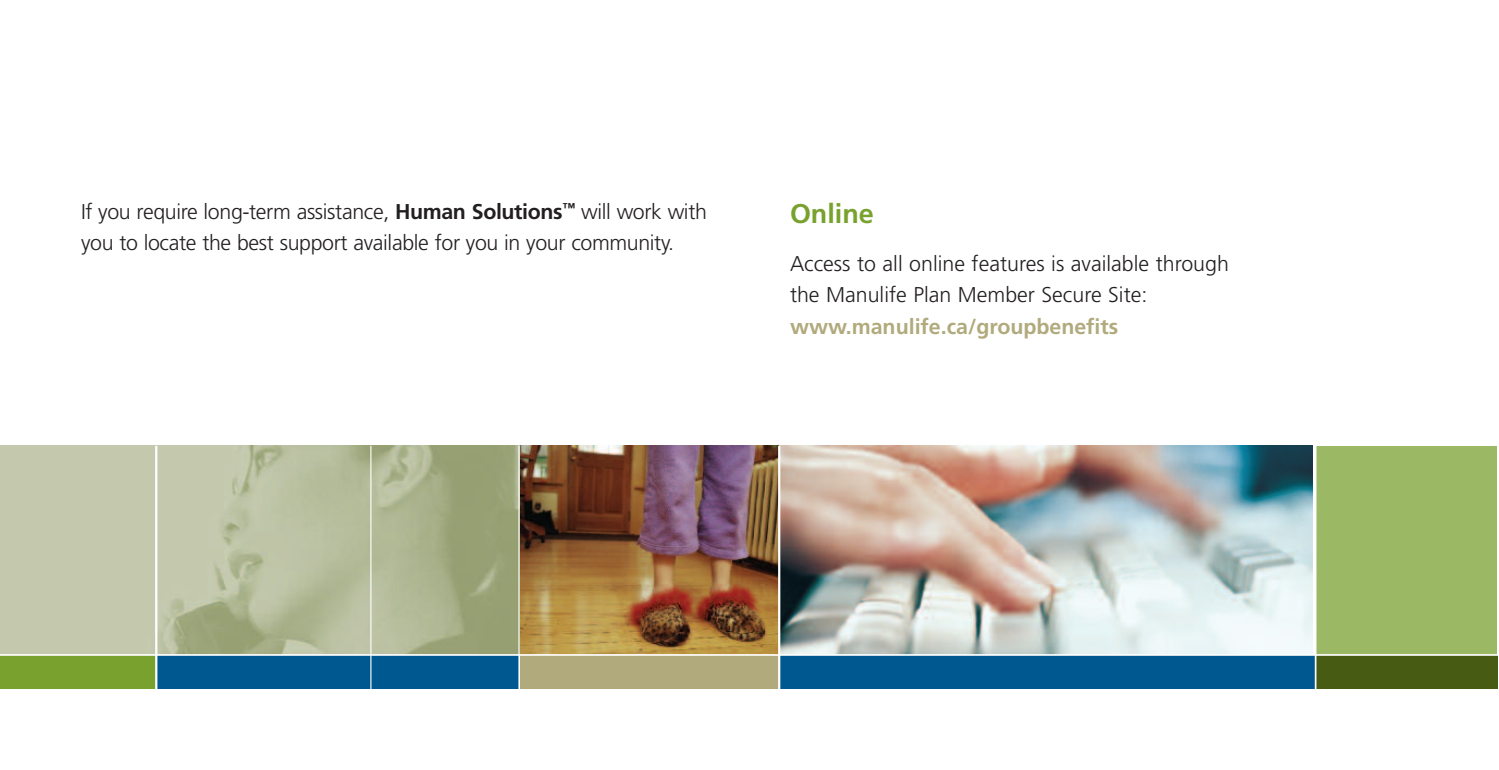
<style>
.page{position:relative;width:1499px;height:770px;background:#fff}
.page>*{position:absolute;margin:0;border:0;box-sizing:border-box;transform-origin:0 0}
.t1{font:700 27px "Frutiger";color:#78a22d}
.t2{font:300 21.38px/31.5px "Frutiger";letter-spacing:-.015em;color:#231f20}
.t3{font:700 21.38px "Frutiger";color:#b1aa7d}
.s1{font-weight:700}
</style>
<div class="page">
<div style="left:1315px;top:446px;width:182px;height:208px;background:#9bb865"></div>
<img style="left:519px;top:446px;width:259px;height:208px">
<img style="left:780px;top:446px;width:533px;height:208px">
<svg style="left:0;top:446px;width:518px;height:208px;background:#b6bc9c"></svg>
<div style="left:157px;top:655px;width:362px;height:33px;background:#005890"></div>
<div style="left:779px;top:655px;width:537px;height:33px;background:#005890"></div>
<div style="left:0;top:655px;width:155px;height:33px;background:#78a22d"></div>
<div style="left:520px;top:655px;width:259px;height:33px;background:#b1aa7d"></div>
<div style="left:1316px;top:655px;width:181px;height:33px;background:#485b12"></div>
<hr style="left:155px;top:446px;width:2px;height:242px;background:#fff">
<hr style="left:518px;top:446px;width:1px;height:243px;background:#fff">
<hr style="left:1314px;top:446px;width:2px;height:242px;background:#fff">
<hr style="left:370px;top:446px;width:1px;height:243px;background:#fff">
<hr style="left:778px;top:446px;width:2px;height:243px;background:#fff">
<p class="t2" style="left:81px;top:197px;width:627px">If you require long-term assistance, <span class="s1">Human Solutions</span><sup>™</sup> will work with you to locate the best support available for you in your community.</p>
<p class="t1" style="left:790px;top:202px;width:85px">Online</p>
<p class="t2" style="left:790px;top:249px;width:440px">Access to all online features is available through the Manulife Plan Member Secure Site:</p>
<p class="t3" style="left:790px;top:317px;width:330px">www.manulife.ca/groupbenefits</p>
</div>
